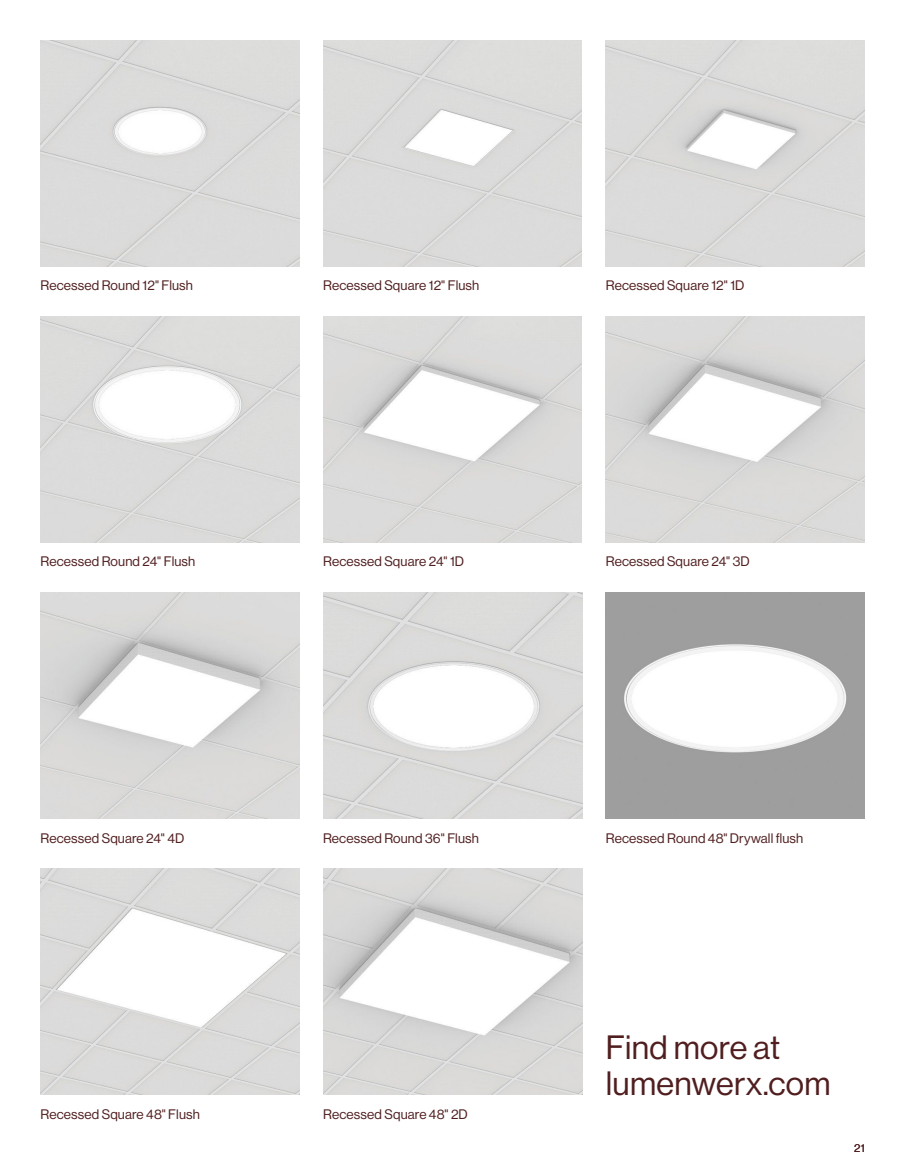
<style>
.page{position:relative;width:905px;height:1175px;background:#fff}
.page>*{position:absolute;margin:0;border:0;box-sizing:border-box;transform-origin:0 0}
.TITLE-H2{font:33px/36px "N Haas Grotesk DS Pro 55 Rg";letter-spacing:.01em;color:#501e1f}
.TXT-Légende{font:13.5px "N Haas Grotesk DS Pro 55 Rg";letter-spacing:.01em;color:#501e1f}
.t1{font:11.25px "N Haas Grotesk DS Pro 55 Rg";color:#501e1f}
</style>
<div class="page">
<img style="left:40px;top:592px;width:259px;height:226px">
<img style="left:40px;top:316px;width:259px;height:226px">
<img style="left:323px;top:316px;width:259px;height:226px">
<img style="left:605px;top:316px;width:259px;height:226px">
<img style="left:40px;top:40px;width:259px;height:226px">
<img style="left:323px;top:40px;width:259px;height:226px">
<img style="left:605px;top:40px;width:259px;height:226px">
<img style="left:323px;top:592px;width:259px;height:226px">
<img style="left:605px;top:592px;width:259px;height:226px">
<img style="left:323px;top:868px;width:259px;height:226px">
<img style="left:40px;top:868px;width:259px;height:226px">
<p class="TXT-Légende" style="left:40px;top:278px;width:154px">Recessed Round 12" Flush</p>
<p class="TXT-Légende" style="left:323px;top:278px;width:158px">Recessed Square 12" Flush</p>
<p class="TXT-Légende" style="left:605px;top:278px;width:140px">Recessed Square 12" 1D</p>
<p class="TXT-Légende" style="left:40px;top:554px;width:156px">Recessed Round 24" Flush</p>
<p class="TXT-Légende" style="left:323px;top:554px;width:142px">Recessed Square 24" 1D</p>
<p class="TXT-Légende" style="left:605px;top:554px;width:145px">Recessed Square 24" 3D</p>
<p class="TXT-Légende" style="left:40px;top:830px;width:145px">Recessed Square 24" 4D</p>
<p class="TXT-Légende" style="left:323px;top:830px;width:157px">Recessed Round 36" Flush</p>
<p class="TXT-Légende" style="left:606px;top:830px;width:199px">Recessed Round 48" Drywall flush</p>
<p class="TITLE-H2" style="left:605px;top:1029px;width:226px">Find more at lumenwerx.com</p>
<p class="TXT-Légende" style="left:40px;top:1106px;width:161px">Recessed Square 48" Flush</p>
<p class="TXT-Légende" style="left:323px;top:1106px;width:146px">Recessed Square 48" 2D</p>
<p class="t1" style="left:854px;top:1141px;width:12px">21</p>
</div>
